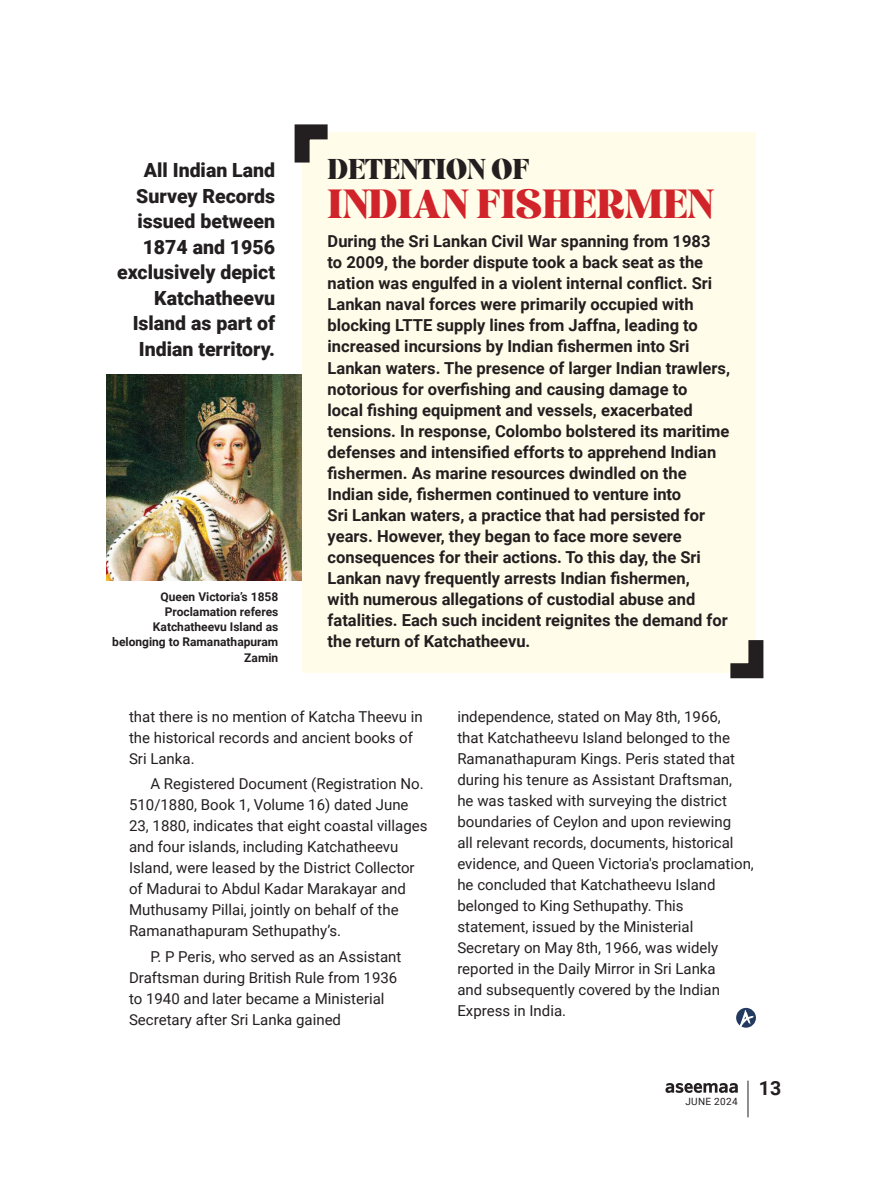
<style>
.page{position:relative;width:885px;height:1183px;background:#fff}
.page>*{position:absolute;margin:0;border:0;box-sizing:border-box;transform-origin:0 0}
.body{font:40.5px "Simplify";color:#d1232a}
.body-2{font:28.5px "Simplify";color:#231f20}
.blurb{font:900 19.5px/25.5px "Roboto";color:#231f20;text-align:right}
.t1{font:700 19.5px "Roboto";color:#231f20}
.body-3{font:700 16.5px/21px "Roboto";color:#231f20}
.body-4{font:15px/21px "Roboto";color:#231f20}
.body-5{font:700 12px/15px "Roboto";color:#231f20;text-align:right}
.t2{font:10.05px "Roboto";letter-spacing:.035em;color:#231f20}
</style>
<div class="page">
<hr style="left:747px;top:1080px;width:1px;height:36px;background:#231f20">
<svg style="left:665px;top:1083px;width:72px;height:9px"></svg>
<img style="left:106px;top:374px;width:196px;height:206px">
<div style="left:302px;top:132px;width:453px;height:540px;background:#fffde9"></div>
<svg style="left:294px;top:124px;width:34px;height:39px"></svg>
<svg style="left:715px;top:625px;width:49px;height:54px"></svg>
<svg style="left:736px;top:1007px;width:19px;height:20px"></svg>
<p class="blurb" style="left:117px;top:157px;width:159px">All Indian Land<br>Survey Records issued between<br>1874 and 1956 exclusively depict<br>Katchatheevu<br>Island as part of<br>Indian territory.</p>
<p class="body-5" style="left:112px;top:589px;width:167px">Queen Victoria’s 1858<br>Proclamation referes<br>Katchatheevu Island as belonging to Ramanathapuram<br>Zamin</p>
<p class="body-2" style="left:327px;top:153px;width:203px">DETENTION OF</p>
<p class="body" style="left:327px;top:181px;width:387px">INDIAN FISHERMEN</p>
<p class="body-3" style="left:327px;top:230px;width:404px">During the Sri Lankan Civil War spanning from 1983<br>to 2009, the border dispute took a back seat as the nation was engulfed in a violent internal conflict. Sri Lankan naval forces were primarily occupied with blocking LTTE supply lines from Jaffna, leading to increased incursions by Indian fishermen into Sri Lankan waters. The presence of larger Indian trawlers, notorious for overfishing and causing damage to<br>local fishing equipment and vessels, exacerbated tensions. In response, Colombo bolstered its maritime defenses and intensified efforts to apprehend Indian fishermen. As marine resources dwindled on the Indian side, fishermen continued to venture into<br>Sri Lankan waters, a practice that had persisted for years. However, they began to face more severe consequences for their actions. To this day, the Sri Lankan navy frequently arrests Indian fishermen,<br>with numerous allegations of custodial abuse and fatalities. Each such incident reignites the demand for the return of Katchatheevu.</p>
<p class="body-4" style="left:129px;top:705px;width:295px">that there is no mention of Katcha Theevu in the historical records and ancient books of<br>Sri Lanka.</p>
<p class="body-4" style="left:129px;top:772px;width:300px;text-indent:21px">A Registered Document (Registration No.<br>510/1880, Book 1, Volume 16) dated June 23, 1880, indicates that eight coastal villages and four islands, including Katchatheevu Island, were leased by the District Collector of Madurai to Abdul Kadar Marakayar and Muthusamy Pillai, jointly on behalf of the Ramanathapuram Sethupathy’s.</p>
<p class="body-4" style="left:129px;top:944px;width:274px;text-indent:21px">P. P Peris, who served as an Assistant Draftsman during British Rule from 1936 to 1940 and later became a Ministerial Secretary after Sri Lanka gained</p>
<p class="body-4" style="left:457px;top:705px;width:298px">independence, stated on May 8th, 1966,<br>that Katchatheevu Island belonged to the Ramanathapuram Kings. Peris stated that during his tenure as Assistant Draftsman,<br>he was tasked with surveying the district boundaries of Ceylon and upon reviewing<br>all relevant records, documents, historical evidence, and Queen Victoria's proclamation, he concluded that Katchatheevu Island belonged to King Sethupathy. This statement, issued by the Ministerial Secretary on May 8th, 1966, was widely reported in the Daily Mirror in Sri Lanka<br>and subsequently covered by the Indian Express in India.</p>
<p class="t2" style="left:685px;top:1093px;width:54px">JUNE 2024</p>
<h3 class="t1" style="left:758px;top:1074px;width:24px">13</h3>
</div>
